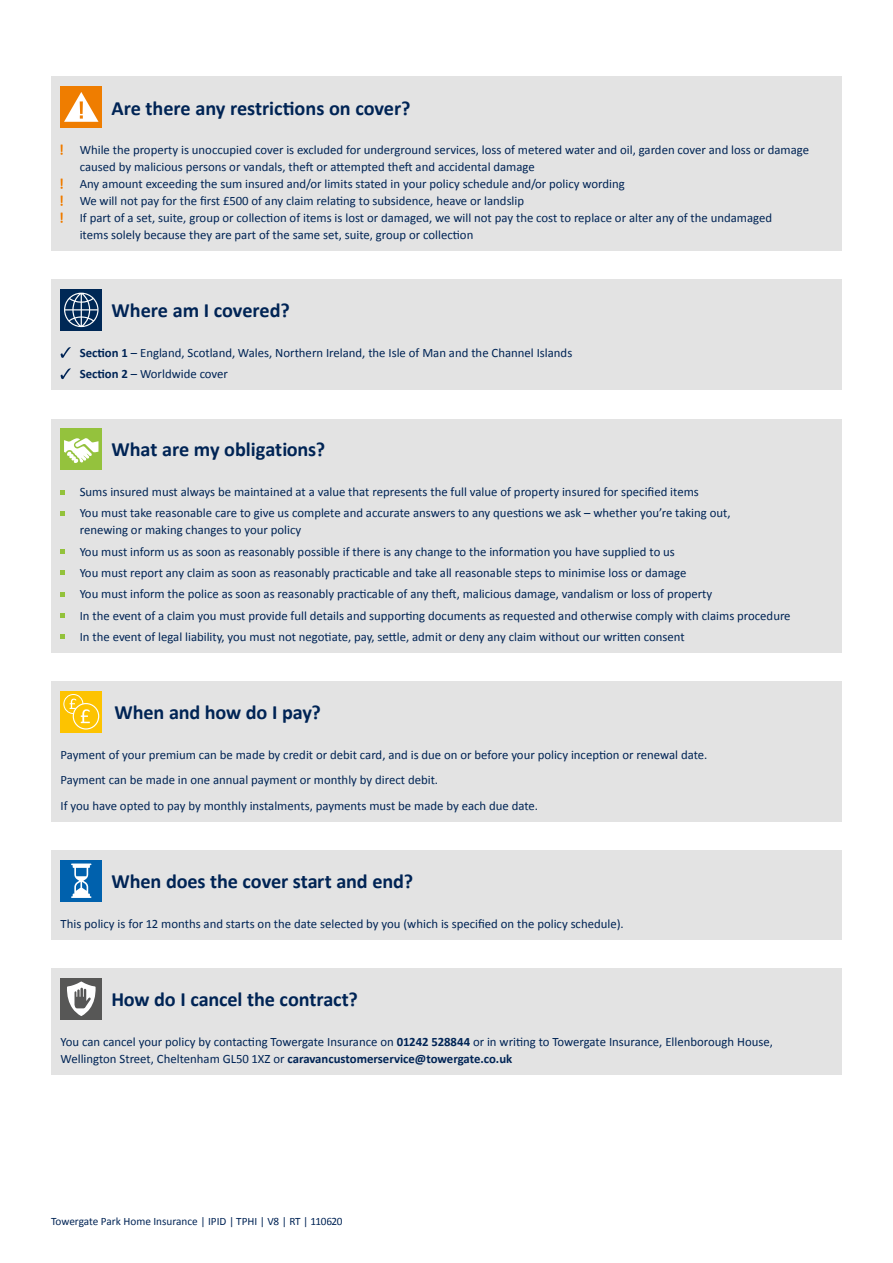
<style>
.page{position:relative;width:893px;height:1263px;background:#fff}
.page>*{position:absolute;margin:0;border:0;box-sizing:border-box;transform-origin:0 0}
.t1{font:700 20.25px "Calibri";letter-spacing:-.005em;color:#002455}
.t2{font:12.75px/21.3px "Calibri";color:#002455}
.t3{font:11.25px "Calibri";color:#002455}
.s1{font-weight:700}
</style>
<div class="page">
<div style="left:51px;top:280px;width:791px;height:110px;background:#e3e3e3"></div>
<div style="left:61px;top:289px;width:41px;height:42px;background:#002856"></div>
<svg style="left:64px;top:293px;width:35px;height:34px"></svg>
<svg style="left:61px;top:347px;width:10px;height:11px"></svg>
<svg style="left:61px;top:368px;width:10px;height:11px"></svg>
<div style="left:51px;top:77px;width:791px;height:174px;background:#e3e3e3"></div>
<div style="left:61px;top:86px;width:41px;height:42px;background:#ef7d00"></div>
<svg style="left:64px;top:92px;width:35px;height:30px"></svg>
<svg style="left:61px;top:145px;width:2px;height:10px"></svg>
<svg style="left:61px;top:179px;width:2px;height:10px"></svg>
<svg style="left:61px;top:196px;width:2px;height:10px"></svg>
<svg style="left:61px;top:213px;width:2px;height:10px"></svg>
<div style="left:51px;top:419px;width:791px;height:234px;background:#e3e3e3"></div>
<div style="left:61px;top:428px;width:41px;height:42px;background:#94c23d"></div>
<svg style="left:64px;top:438px;width:34px;height:25px"></svg>
<svg style="left:61px;top:490px;width:4px;height:4px"></svg>
<svg style="left:61px;top:511px;width:4px;height:5px"></svg>
<svg style="left:61px;top:549px;width:4px;height:5px"></svg>
<svg style="left:61px;top:571px;width:4px;height:4px"></svg>
<svg style="left:61px;top:592px;width:4px;height:4px"></svg>
<svg style="left:61px;top:613px;width:4px;height:5px"></svg>
<svg style="left:61px;top:634px;width:4px;height:5px"></svg>
<div style="left:51px;top:681px;width:791px;height:141px;background:#e3e3e3"></div>
<div style="left:61px;top:691px;width:41px;height:41px;background:#fdc300"></div>
<div style="left:63px;top:694px;width:20px;height:20px;border:1px solid #fff;border-radius:50%"></div>
<svg style="left:73px;top:704px;width:26px;height:25px"></svg>
<div style="left:73px;top:703px;width:26px;height:26px;border:1px solid #fff;border-radius:50%"></div>
<svg style="left:70px;top:699px;width:20px;height:24px"></svg>
<div style="left:51px;top:968px;width:791px;height:107px;background:#e3e3e3"></div>
<div style="left:61px;top:978px;width:41px;height:41px;background:#575756"></div>
<svg style="left:67px;top:981px;width:29px;height:35px"></svg>
<div style="left:51px;top:850px;width:791px;height:90px;background:#e3e3e3"></div>
<div style="left:61px;top:860px;width:41px;height:41px;background:#0061ad"></div>
<svg style="left:71px;top:863px;width:20px;height:35px"></svg>
<h1 class="t1" style="left:112px;top:94px;width:301px">Are there any restrictions on cover?</h1>
<p class="t2" style="left:80px;top:141px;width:731px;line-height:17px">While the property is unoccupied cover is excluded for underground services, loss of metered water and oil, garden cover and loss or damage caused by malicious persons or vandals, theft or attempted theft and accidental damage<br>Any amount exceeding the sum insured and/or limits stated in your policy schedule and/or policy wording<br>We will not pay for the first £500 of any claim relating to subsidence, heave or landslip<br>If part of a set, suite, group or collection of items is lost or damaged, we will not pay the cost to replace or alter any of the undamaged<br>items solely because they are part of the same set, suite, group or collection</p>
<h1 class="t1" style="left:112px;top:296px;width:180px">Where am I covered?</h1>
<p class="t2" style="left:80px;top:342px;width:494px"><span class="s1">Section 1</span> – England, Scotland, Wales, Northern Ireland, the Isle of Man and the Channel Islands<br><span class="s1">Section 2</span> – Worldwide cover</p>
<h1 class="t1" style="left:112px;top:435px;width:215px">What are my obligations?</h1>
<p class="t2" style="left:80px;top:481px;width:652px">Sums insured must always be maintained at a value that represents the full value of property insured for specified items<br>You must take reasonable care to give us complete and accurate answers to any questions we ask – whether you’re taking out,</p>
<p class="t2" style="left:80px;top:519px;width:712px">renewing or making changes to your policy<br>You must inform us as soon as reasonably possible if there is any change to the information you have supplied to us<br>You must report any claim as soon as reasonably practicable and take all reasonable steps to minimise loss or damage<br>You must inform the police as soon as reasonably practicable of any theft, malicious damage, vandalism or loss of property<br>In the event of a claim you must provide full details and supporting documents as requested and otherwise comply with claims procedure In the event of legal liability, you must not negotiate, pay, settle, admit or deny any claim without our written consent</p>
<h1 class="t1" style="left:115px;top:698px;width:208px">When and how do I pay?</h1>
<p class="t2" style="left:61px;top:741px;width:648px;line-height:25.5px">Payment of your premium can be made by credit or debit card, and is due on or before your policy inception or renewal date.<br>Payment can be made in one annual payment or monthly by direct debit.<br>If you have opted to pay by monthly instalments, payments must be made by each due date.</p>
<h1 class="t1" style="left:112px;top:867px;width:303px">When does the cover start and end?</h1>
<p class="t2" style="left:61px;top:912px;width:565px">This policy is for 12 months and starts on the date selected by you (which is specified on the policy schedule).</p>
<h1 class="t1" style="left:112px;top:985px;width:248px">How do I cancel the contract?</h1>
<p class="t2" style="left:61px;top:1033px;width:714px;line-height:17px">You can cancel your policy by contacting Towergate Insurance on <span class="s1">01242 528844</span> or in writing to Towergate Insurance, Ellenborough House,<br>Wellington Street, Cheltenham GL50 1XZ or <span class="s1">caravancustomerservice@towergate.co.uk</span></p>
<p class="t3" style="left:51px;top:1213px;width:293px">Towergate Park Home Insurance | IPID | TPHI | V8 | RT | 110620</p>
</div>
